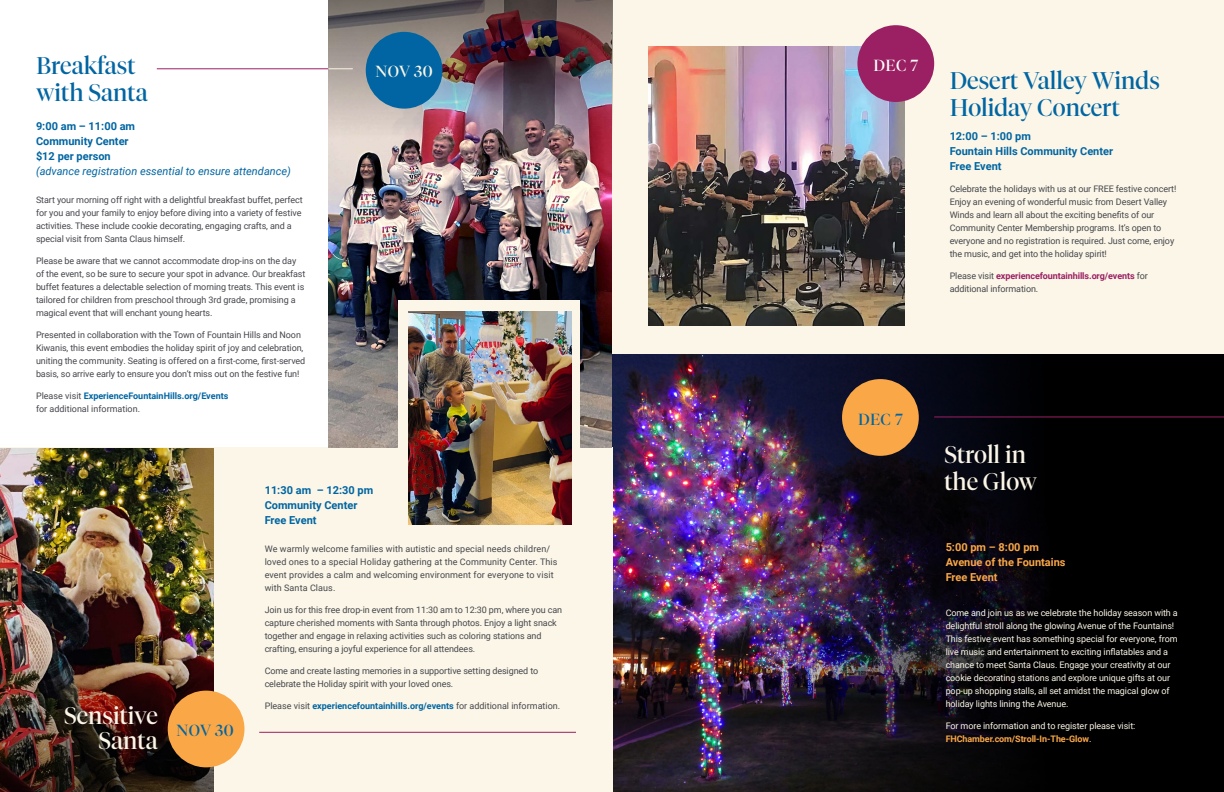
<style>
.page{position:relative;width:1224px;height:792px;background:#fff}
.page>*{position:absolute;margin:0;border:0;box-sizing:border-box;transform-origin:0 0}
.t1{font:24px/27px "Tiempos Fine Regular Test";color:#0065a2}
.t2{font:24px/25px "Tiempos Fine Regular Test";color:#fbf6e7;text-align:right}
.t3{font:16px "Tiempos Fine Regular Test";letter-spacing:.03em;color:#0065a2}
.t4{font:16px "Tiempos Fine Regular Test";color:#fbf6e7}
.t5{font:16px "Tiempos Fine Regular Test";color:#fff}
.t6{font:700 11px/15px "Roboto";color:#0065a2}
.t7{font:italic 11px "Roboto";color:#0065a2}
.t8{font:700 11px/15px "Roboto";color:#faa748}
.t9{font:9px/13px "Roboto";letter-spacing:-.01em;color:#46474d}
.t10{font:9px/13px "Roboto";letter-spacing:-.01em;color:#fbf6e7}
.t11{font:9px/13px "Roboto";letter-spacing:.01em;color:#46474d}
.s1{font-weight:700;color:#0065a2}
.s2{font-weight:700;color:#9a2063}
.s3{font-weight:700;color:#faa748}
</style>
<div class="page">
<img style="left:612px;top:353px;width:612px;height:439px">
<img style="left:739px;top:355px;width:485px;height:437px">
<div style="left:613px;top:0;width:611px;height:353px;background:#fbf6e7"></div>
<div style="left:0;top:448px;width:613px;height:344px;background:#fbf6e7"></div>
<img style="left:0;top:448px;width:213px;height:193px">
<img style="left:0;top:641px;width:213px;height:151px">
<img style="left:328px;top:146px;width:284px;height:302px">
<img style="left:328px;top:0;width:285px;height:146px">
<div style="left:366px;top:32px;width:77px;height:77px;background:#0065a2;border-radius:50%"></div>
<div style="left:168px;top:691px;width:76px;height:76px;background:#faa748;border-radius:50%"></div>
<div style="left:842px;top:379px;width:77px;height:77px;background:#faa748;border-radius:50%"></div>
<div style="left:398px;top:300px;width:182px;height:235px;background:#fbf6e7"></div>
<img style="left:409px;top:311px;width:162px;height:213px">
<hr style="left:157px;top:68px;width:172px;height:1px;background:#9a2063">
<svg style="left:328px;top:68px;width:25px;height:1px"></svg>
<hr style="left:259px;top:732px;width:317px;height:1px;background:#9a2063">
<img style="left:648px;top:47px;width:256px;height:279px">
<div style="left:857px;top:25px;width:77px;height:77px;background:#9a2063;border-radius:50%"></div>
<hr style="left:934px;top:416px;width:290px;height:1px;background:#9a2063">
<h1 class="t1" style="left:36px;top:52px;width:101px">Breakfast</h1>
<h2 class="t4" style="left:376px;top:61px;width:59px">NOV 30</h2>
<h1 class="t1" style="left:36px;top:79px;width:113px">with Santa</h1>
<p class="t6" style="left:36px;top:118px;width:101px">9:00 am – 11:00 am<br>Community Center $12 per person</p>
<p class="t7" style="left:36px;top:163px;width:256px">(advance registration essential to ensure attendance)</p>
<p class="t9" style="left:36px;top:193px;width:268px">Start your morning off right with a delightful breakfast buffet, perfect for you and your family to enjoy before diving into a variety of festive activities. These include cookie decorating, engaging crafts, and a special visit from Santa Claus himself.</p>
<p class="t9" style="left:36px;top:254px;width:271px">Please be aware that we cannot accommodate drop-ins on the day of the event, so be sure to secure your spot in advance. Our breakfast buffet features a delectable selection of morning treats. This event is tailored for children from preschool through 3rd grade, promising a magical event that will enchant young hearts.</p>
<p class="t9" style="left:36px;top:328px;width:271px">Presented in collaboration with the Town of Fountain Hills and Noon Kiwanis, this event embodies the holiday spirit of joy and celebration, uniting the community. Seating is offered on a first-come, first-served basis, so arrive early to ensure you don’t miss out on the festive fun!</p>
<p class="t9" style="left:36px;top:389px;width:194px">Please visit <span class="s1">ExperienceFountainHills.org/Events </span>for additional information.</p>
<h1 class="t2" style="left:64px;top:703px;width:95px">Sensitive<br>Santa</h1>
<h2 class="t3" style="left:177px;top:721px;width:59px">NOV 30</h2>
<p class="t6" style="left:265px;top:482px;width:110px">11:30 am – 12:30 pm<br>Community Center<br>Free Event</p>
<p class="t11" style="left:265px;top:542px;width:294px">We warmly welcome families with autistic and special needs children/ loved ones to a special Holiday gathering at the Community Center. This event provides a calm and welcoming environment for everyone to visit with Santa Claus.</p>
<p class="t9" style="left:265px;top:603px;width:299px">Join us for this free drop-in event from 11:30 am to 12:30 pm, where you can capture cherished moments with Santa through photos. Enjoy a light snack together and engage in relaxing activities such as coloring stations and crafting, ensuring a joyful experience for all attendees.</p>
<p class="t9" style="left:265px;top:664px;width:275px">Come and create lasting memories in a supportive setting designed to celebrate the Holiday spirit with your loved ones.</p>
<p class="t9" style="left:265px;top:699px;width:297px">Please visit <span class="s1">experiencefountainhills.org/events</span> for additional information.</p>
<h2 class="t5" style="left:873px;top:56px;width:46px">DEC 7</h2>
<h1 class="t1" style="left:950px;top:67px;width:212px">Desert Valley Winds<br>Holiday Concert</h1>
<p class="t6" style="left:950px;top:128px;width:165px">12:00 – 1:00 pm<br>Fountain Hills Community Center<br>Free Event</p>
<p class="t9" style="left:950px;top:182px;width:228px">Celebrate the holidays with us at our FREE festive concert!<br>Enjoy an evening of wonderful music from Desert Valley Winds and learn all about the exciting benefits of our Community Center Membership programs. It’s open to everyone and no registration is required. Just come, enjoy the music, and get into the holiday spirit!</p>
<p class="t9" style="left:950px;top:269px;width:200px">Please visit <span class="s2">experiencefountainhills.org/events</span> for additional information.</p>
<h2 class="t3" style="left:858px;top:410px;width:46px">DEC 7</h2>
<h1 class="t2" style="left:944px;top:441px;width:94px;line-height:27px;text-align:left">Stroll in the Glow</h1>
<p class="t8" style="left:946px;top:539px;width:121px">5:00 pm – 8:00 pm<br>Avenue of the Fountains<br>Free Event</p>
<p class="t10" style="left:946px;top:606px;width:234px">Come and join us as we celebrate the holiday season with a delightful stroll along the glowing Avenue of the Fountains!<br>This festive event has something special for everyone, from live music and entertainment to exciting inflatables and a chance to meet Santa Claus. Engage your creativity at our cookie decorating stations and explore unique gifts at our pop-up shopping stalls, all set amidst the magical glow of holiday lights lining the Avenue.</p>
<p class="t10" style="left:946px;top:719px;width:191px">For more information and to register please visit:<br><span class="s3">FHChamber.com/Stroll-In-The-Glow</span>.</p>
</div>
